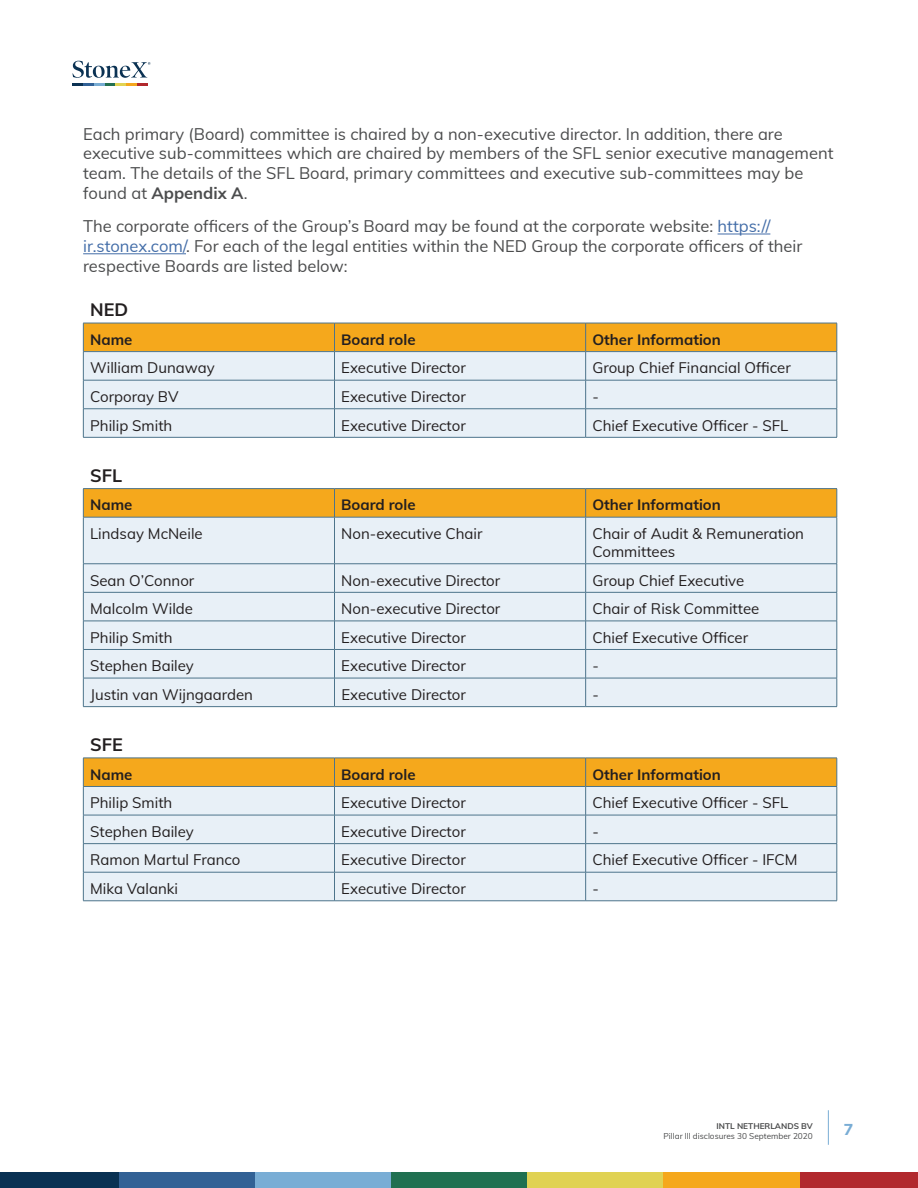
<style>
.page{position:relative;width:918px;height:1188px;background:#fff}
.page>*{position:absolute;margin:0;border:0;box-sizing:border-box;transform-origin:0 0}
.t1{font:700 18px "Muli";color:#231f20}
.t2{font:16.5px/19.8px "Muli";color:#4b4c4d}
.t3{font:800 15.75px "Muli";color:#79add5}
.t4{font:15px/18px "Muli";color:#231f20}
.t5{font:700 15px "Muli";color:#231f20}
.t6{font:8.25px "Muli";color:#4b4c4d}
.t7{font:700 8.25px "Muli";color:#4b4c4d}
.s1{font-weight:700}
.s2{color:#436da8}
</style>
<div class="page">
<hr style="left:828px;top:1110px;width:1px;height:35px;background:#79add5">
<div style="left:119px;top:1173px;width:136px;height:15px;background:#326195"></div>
<div style="left:255px;top:1173px;width:136px;height:15px;background:#79add5"></div>
<div style="left:391px;top:1173px;width:137px;height:15px;background:#207051"></div>
<div style="left:528px;top:1173px;width:136px;height:15px;background:#e0d253"></div>
<div style="left:664px;top:1173px;width:136px;height:15px;background:#f5a81c"></div>
<div style="left:800px;top:1173px;width:118px;height:15px;background:#b1282d"></div>
<div style="left:0;top:1173px;width:119px;height:15px;background:#093153"></div>
<svg style="left:72px;top:61px;width:78px;height:25px"></svg>
<hr style="left:718px;top:234px;width:52px;height:1px;background:#436da8">
<hr style="left:83px;top:253px;width:103px;height:1px;background:#436da8">
<hr style="left:83px;top:437px;width:252px;height:1px;background:#4d748b">
<hr style="left:335px;top:437px;width:251px;height:1px;background:#4d748b">
<svg style="left:83px;top:323px;width:755px;height:114px;background:#e5dabe"></svg>
<hr style="left:586px;top:409px;width:251px;height:1px;background:#4d748b">
<hr style="left:586px;top:437px;width:251px;height:1px;background:#4d748b">
<div style="left:84px;top:518px;width:753px;height:188px;background:#e8f0f7"></div>
<hr style="left:83px;top:488px;width:252px;height:1px;background:#4d748b">
<hr style="left:335px;top:488px;width:251px;height:1px;background:#4d748b">
<hr style="left:586px;top:488px;width:251px;height:1px;background:#4d748b">
<svg style="left:83px;top:489px;width:755px;height:28px;background:#f1a61e"></svg>
<hr style="left:83px;top:517px;width:1px;height:47px;background:#4d748b">
<hr style="left:83px;top:517px;width:252px;height:1px;background:#4d748b">
<hr style="left:334px;top:517px;width:1px;height:47px;background:#4d748b">
<hr style="left:335px;top:517px;width:251px;height:1px;background:#4d748b">
<hr style="left:585px;top:517px;width:1px;height:47px;background:#4d748b">
<hr style="left:586px;top:517px;width:251px;height:1px;background:#4d748b">
<hr style="left:837px;top:517px;width:1px;height:47px;background:#4d748b">
<svg style="left:83px;top:565px;width:1px;height:141px"></svg>
<hr style="left:83px;top:564px;width:252px;height:1px;background:#4d748b">
<hr style="left:83px;top:592px;width:252px;height:1px;background:#4d748b">
<hr style="left:83px;top:621px;width:252px;height:1px;background:#4d748b">
<hr style="left:83px;top:649px;width:252px;height:1px;background:#4d748b">
<hr style="left:83px;top:678px;width:252px;height:1px;background:#4d748b">
<hr style="left:83px;top:706px;width:252px;height:1px;background:#4d748b">
<svg style="left:334px;top:565px;width:1px;height:141px"></svg>
<hr style="left:335px;top:564px;width:251px;height:1px;background:#4d748b">
<hr style="left:335px;top:592px;width:251px;height:1px;background:#4d748b">
<hr style="left:335px;top:621px;width:251px;height:1px;background:#4d748b">
<hr style="left:335px;top:649px;width:251px;height:1px;background:#4d748b">
<hr style="left:335px;top:678px;width:251px;height:1px;background:#4d748b">
<hr style="left:335px;top:706px;width:251px;height:1px;background:#4d748b">
<svg style="left:585px;top:564px;width:1px;height:142px"></svg>
<hr style="left:586px;top:564px;width:251px;height:1px;background:#4d748b">
<svg style="left:837px;top:564px;width:1px;height:142px"></svg>
<hr style="left:586px;top:592px;width:251px;height:1px;background:#4d748b">
<hr style="left:586px;top:621px;width:251px;height:1px;background:#4d748b">
<hr style="left:586px;top:649px;width:251px;height:1px;background:#4d748b">
<hr style="left:586px;top:678px;width:251px;height:1px;background:#4d748b">
<hr style="left:586px;top:706px;width:251px;height:1px;background:#4d748b">
<hr style="left:83px;top:901px;width:252px;height:1px;background:#4d748b">
<hr style="left:335px;top:901px;width:251px;height:1px;background:#4d748b">
<svg style="left:83px;top:758px;width:755px;height:143px;background:#e4ddc8"></svg>
<hr style="left:586px;top:843px;width:251px;height:1px;background:#4d748b">
<hr style="left:586px;top:872px;width:251px;height:1px;background:#4d748b">
<hr style="left:586px;top:901px;width:251px;height:1px;background:#4d748b">
<p class="t2" style="left:83px;top:123px;width:752px">Each primary (Board) committee is chaired by a non-executive director. In addition, there are executive sub-committees which are chaired by members of the SFL senior executive management team. The details of the SFL Board, primary committees and executive sub-committees may be found at <span class="s1">Appendix A</span>.</p>
<p class="t2" style="left:83px;top:216px;width:721px">The corporate officers of the Group’s Board may be found at the corporate website: <span class="s2">https:// ir.stonex.com/</span>. For each of the legal entities within the NED Group the corporate officers of their respective Boards are listed below:</p>
<p class="t1" style="left:90px;top:297px;width:39px">NED</p>
<p class="t5" style="left:90px;top:329px;width:44px">Name</p>
<p class="t5" style="left:341px;top:329px;width:76px">Board role</p>
<p class="t5" style="left:592px;top:329px;width:130px">Other Information</p>
<p class="t4" style="left:90px;top:358px;width:126px">William Dunaway</p>
<p class="t4" style="left:341px;top:358px;width:126px">Executive Director</p>
<p class="t4" style="left:592px;top:358px;width:200px">Group Chief Financial Officer</p>
<p class="t4" style="left:90px;top:387px;width:90px">Corporay BV</p>
<p class="t4" style="left:341px;top:387px;width:126px">Executive Director</p>
<p class="t4" style="left:592px;top:387px;width:8px">-</p>
<p class="t4" style="left:90px;top:415px;width:84px">Philip Smith</p>
<p class="t4" style="left:341px;top:415px;width:126px">Executive Director</p>
<p class="t4" style="left:592px;top:415px;width:197px">Chief Executive Officer - SFL</p>
<p class="t1" style="left:90px;top:462px;width:33px">SFL</p>
<p class="t5" style="left:90px;top:494px;width:44px">Name</p>
<p class="t5" style="left:341px;top:494px;width:76px">Board role</p>
<p class="t5" style="left:592px;top:494px;width:130px">Other Information</p>
<p class="t4" style="left:90px;top:524px;width:114px">Lindsay McNeile</p>
<p class="t4" style="left:341px;top:524px;width:143px">Non-executive Chair</p>
<p class="t4" style="left:592px;top:524px;width:213px">Chair of Audit &amp; Remuneration<br>Committees</p>
<p class="t4" style="left:90px;top:570px;width:106px">Sean O’Connor</p>
<p class="t4" style="left:341px;top:570px;width:161px">Non-executive Director</p>
<p class="t4" style="left:592px;top:570px;width:153px">Group Chief Executive</p>
<p class="t4" style="left:90px;top:599px;width:104px">Malcolm Wilde</p>
<p class="t4" style="left:341px;top:599px;width:161px">Non-executive Director</p>
<p class="t4" style="left:592px;top:599px;width:169px">Chair of Risk Committee</p>
<p class="t4" style="left:90px;top:628px;width:84px">Philip Smith</p>
<p class="t4" style="left:341px;top:628px;width:126px">Executive Director</p>
<p class="t4" style="left:592px;top:628px;width:157px">Chief Executive Officer</p>
<p class="t4" style="left:90px;top:656px;width:105px">Stephen Bailey</p>
<p class="t4" style="left:341px;top:656px;width:126px">Executive Director</p>
<p class="t4" style="left:592px;top:656px;width:8px">-</p>
<p class="t4" style="left:90px;top:685px;width:164px">Justin van Wijngaarden</p>
<p class="t4" style="left:341px;top:685px;width:126px">Executive Director</p>
<p class="t4" style="left:593px;top:685px;width:8px">-</p>
<p class="t1" style="left:90px;top:732px;width:34px">SFE</p>
<p class="t5" style="left:90px;top:763px;width:44px">Name</p>
<p class="t5" style="left:341px;top:763px;width:76px">Board role</p>
<p class="t5" style="left:592px;top:763px;width:130px">Other Information</p>
<p class="t4" style="left:90px;top:793px;width:84px">Philip Smith</p>
<p class="t4" style="left:341px;top:793px;width:126px">Executive Director</p>
<p class="t4" style="left:592px;top:793px;width:197px">Chief Executive Officer - SFL</p>
<p class="t4" style="left:90px;top:822px;width:105px">Stephen Bailey</p>
<p class="t4" style="left:341px;top:822px;width:126px">Executive Director</p>
<p class="t4" style="left:592px;top:822px;width:8px">-</p>
<p class="t4" style="left:90px;top:850px;width:152px">Ramon Martul Franco</p>
<p class="t4" style="left:341px;top:850px;width:126px">Executive Director</p>
<p class="t4" style="left:592px;top:850px;width:206px">Chief Executive Officer - IFCM</p>
<p class="t4" style="left:90px;top:879px;width:90px">Mika Valanki</p>
<p class="t4" style="left:341px;top:879px;width:126px">Executive Director</p>
<p class="t4" style="left:592px;top:879px;width:8px">-</p>
<p class="t7" style="left:717px;top:1120px;width:98px">INTL NETHERLANDS BV</p>
<p class="t6" style="left:664px;top:1130px;width:151px">Pillar lll disclosures 30 September 2020</p>
<p class="t3" style="left:844px;top:1118px;width:11px">7</p>
</div>
